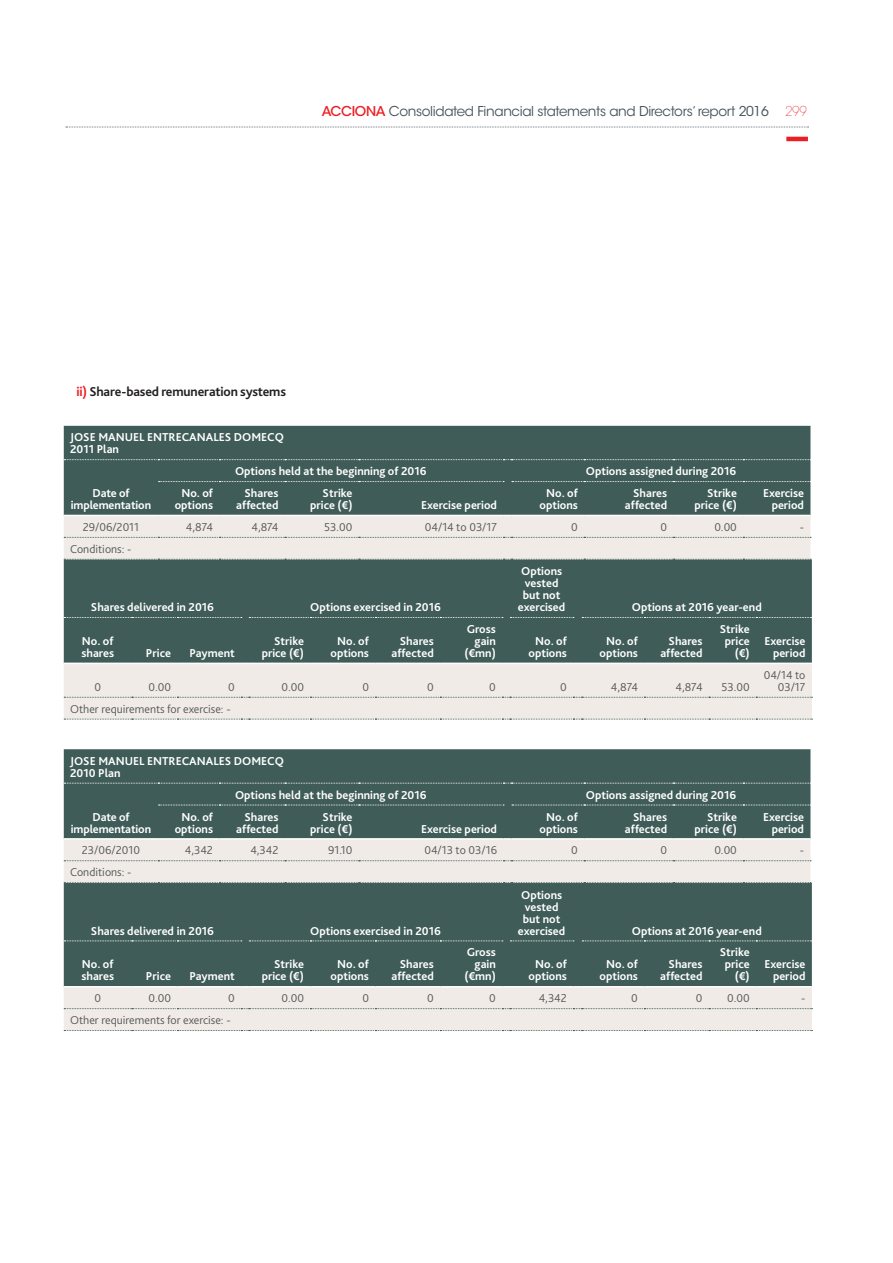
<style>
.page{position:relative;width:893px;height:1263px;background:#fff}
.page>*{position:absolute;margin:0;border:0;box-sizing:border-box;transform-origin:0 0}
.t1{font:13.5px "ITC Avant Garde Std";letter-spacing:-.025em;color:#465259}
.t2{font:700 13.5px "Bliss Pro";letter-spacing:-.01em;color:#231f20}
.t3{font:700 12px/12px "Bliss Pro";color:#fff;text-align:right}
.t4{font:300 12px/12px "Bliss Pro";color:#57585a;text-align:right}
.s1{font-weight:500;color:#ee1d23}
.s2{font-weight:200;color:#ee1d23}
.s3{color:#ee1d23}
</style>
<div class="page">
<hr style="left:786px;top:137px;width:22px;height:4px;background:#ee1d23">
<svg style="left:66px;top:127px;width:742px;height:1px"></svg>
<div style="left:64px;top:426px;width:746px;height:89px;background:#3f5c58"></div>
<svg style="left:64px;top:459px;width:747px;height:1px"></svg>
<svg style="left:159px;top:481px;width:345px;height:1px"></svg>
<svg style="left:512px;top:481px;width:298px;height:1px"></svg>
<svg style="left:64px;top:515px;width:747px;height:45px;background:#ebe7e2"></svg>
<div style="left:64px;top:560px;width:748px;height:103px;background:#3f5c58"></div>
<svg style="left:64px;top:617px;width:178px;height:1px"></svg>
<svg style="left:249px;top:617px;width:254px;height:1px"></svg>
<svg style="left:510px;top:617px;width:64px;height:1px"></svg>
<svg style="left:582px;top:617px;width:230px;height:1px"></svg>
<div style="left:64px;top:664px;width:748px;height:56px;background:#f0ebe6"></div>
<div style="left:64px;top:749px;width:746px;height:89px;background:#3f5c58"></div>
<svg style="left:64px;top:783px;width:747px;height:1px"></svg>
<svg style="left:159px;top:805px;width:345px;height:1px"></svg>
<svg style="left:512px;top:805px;width:299px;height:1px"></svg>
<svg style="left:64px;top:838px;width:747px;height:45px;background:#ece8e3"></svg>
<div style="left:64px;top:883px;width:748px;height:103px;background:#3f5c58"></div>
<svg style="left:64px;top:940px;width:178px;height:1px"></svg>
<svg style="left:249px;top:940px;width:254px;height:1px"></svg>
<svg style="left:510px;top:940px;width:64px;height:1px"></svg>
<svg style="left:582px;top:940px;width:230px;height:1px"></svg>
<svg style="left:64px;top:986px;width:748px;height:45px;background:#ece8e3"></svg>
<p class="t1" style="left:322px;top:103px;width:487px"><span class="s1">ACCIONA</span> Consolidated Financial statements and Directors’ report 2016 <span class="s2">299</span></p>
<p class="t2" style="left:77px;top:383px;width:211px"><span class="s3">ii)</span> Share-based remuneration systems</p>
<p class="t3" style="left:70px;top:431px;width:215px;text-align:left">JOSE MANUEL ENTRECANALES DOMECQ<br>2011 Plan</p>
<p class="t3" style="left:235px;top:465px;width:193px">Options held at the beginning of 2016</p>
<p class="t3" style="left:586px;top:465px;width:152px">Options assigned during 2016</p>
<p class="t3" style="left:71px;top:487px;width:82px;text-align:center">Date of implementation</p>
<p class="t3" style="left:175px;top:487px;width:40px;text-align:center">No. of options</p>
<p class="t3" style="left:236px;top:487px;width:44px">Shares affected</p>
<p class="t3" style="left:310px;top:487px;width:44px">Strike price (€)</p>
<p class="t3" style="left:421px;top:499px;width:78px">Exercise period</p>
<p class="t3" style="left:540px;top:487px;width:40px;text-align:center">No. of options</p>
<p class="t3" style="left:625px;top:487px;width:44px">Shares affected</p>
<p class="t3" style="left:695px;top:487px;width:44px">Strike price (€)</p>
<p class="t3" style="left:763px;top:487px;width:43px">Exercise period</p>
<p class="t4" style="left:83px;top:521px;width:58px">29/06/2011</p>
<p class="t4" style="left:186px;top:521px;width:29px">4,874</p>
<p class="t4" style="left:251px;top:521px;width:29px">4,874</p>
<p class="t4" style="left:324px;top:521px;width:30px">53.00</p>
<p class="t4" style="left:425px;top:521px;width:74px">04/14 to 03/17</p>
<p class="t4" style="left:571px;top:521px;width:8px">0</p>
<p class="t4" style="left:660px;top:521px;width:8px">0</p>
<p class="t4" style="left:714px;top:521px;width:24px">0.00</p>
<p class="t4" style="left:800px;top:521px;width:6px">-</p>
<p class="t4" style="left:70px;top:542px;width:63px">Conditions: -</p>
<p class="t3" style="left:91px;top:601px;width:125px">Shares delivered in 2016</p>
<p class="t3" style="left:310px;top:601px;width:132px">Options exercised in 2016</p>
<p class="t3" style="left:518px;top:565px;width:49px;text-align:center">Options vested but not exercised</p>
<p class="t3" style="left:632px;top:601px;width:131px">Options at 2016 year-end</p>
<p class="t3" style="left:81px;top:635px;width:34px;text-align:left">No. of shares</p>
<p class="t3" style="left:146px;top:647px;width:27px">Price</p>
<p class="t3" style="left:189px;top:647px;width:47px">Payment</p>
<p class="t3" style="left:262px;top:635px;width:44px">Strike price (€)</p>
<p class="t3" style="left:331px;top:635px;width:40px;text-align:center">No. of options</p>
<p class="t3" style="left:392px;top:635px;width:44px">Shares affected</p>
<p class="t3" style="left:465px;top:623px;width:33px">Gross gain (€mn)</p>
<p class="t3" style="left:529px;top:635px;width:40px;text-align:center">No. of options</p>
<p class="t3" style="left:600px;top:635px;width:40px;text-align:center">No. of options</p>
<p class="t3" style="left:660px;top:635px;width:44px">Shares affected</p>
<p class="t3" style="left:720px;top:623px;width:31px">Strike price (€)</p>
<p class="t4" style="left:94px;top:680px;width:8px">0</p>
<p class="t4" style="left:148px;top:680px;width:24px">0.00</p>
<p class="t4" style="left:228px;top:680px;width:8px">0</p>
<p class="t4" style="left:281px;top:680px;width:24px">0.00</p>
<p class="t4" style="left:362px;top:680px;width:8px">0</p>
<p class="t4" style="left:427px;top:680px;width:8px">0</p>
<p class="t4" style="left:489px;top:680px;width:8px">0</p>
<p class="t4" style="left:560px;top:680px;width:8px">0</p>
<p class="t4" style="left:611px;top:680px;width:29px">4,874</p>
<p class="t4" style="left:675px;top:680px;width:29px">4,874</p>
<p class="t4" style="left:721px;top:680px;width:30px">53.00</p>
<p class="t4" style="left:70px;top:702px;width:162px">Other requirements for exercise: -</p>
<p class="t3" style="left:764px;top:635px;width:43px">Exercise period</p>
<p class="t4" style="left:764px;top:668px;width:43px">04/14 to<br>03/17</p>
<p class="t3" style="left:70px;top:754px;width:215px;text-align:left">JOSE MANUEL ENTRECANALES DOMECQ<br>2010 Plan</p>
<p class="t3" style="left:235px;top:788px;width:193px">Options held at the beginning of 2016</p>
<p class="t3" style="left:586px;top:788px;width:152px">Options assigned during 2016</p>
<p class="t3" style="left:71px;top:810px;width:82px;text-align:center">Date of implementation</p>
<p class="t3" style="left:175px;top:810px;width:40px;text-align:center">No. of options</p>
<p class="t3" style="left:236px;top:810px;width:44px">Shares affected</p>
<p class="t3" style="left:310px;top:810px;width:44px">Strike price (€)</p>
<p class="t3" style="left:540px;top:810px;width:40px;text-align:center">No. of options</p>
<p class="t3" style="left:625px;top:810px;width:44px">Shares affected</p>
<p class="t3" style="left:695px;top:810px;width:44px">Strike price (€)</p>
<p class="t3" style="left:763px;top:810px;width:43px">Exercise period</p>
<p class="t3" style="left:421px;top:822px;width:78px">Exercise period</p>
<p class="t4" style="left:82px;top:844px;width:60px">23/06/2010</p>
<p class="t4" style="left:185px;top:844px;width:30px">4,342</p>
<p class="t4" style="left:250px;top:844px;width:30px">4,342</p>
<p class="t4" style="left:328px;top:844px;width:26px">91.10</p>
<p class="t4" style="left:424px;top:844px;width:74px">04/13 to 03/16</p>
<p class="t4" style="left:571px;top:844px;width:8px">0</p>
<p class="t4" style="left:660px;top:844px;width:8px">0</p>
<p class="t4" style="left:714px;top:844px;width:24px">0.00</p>
<p class="t4" style="left:800px;top:844px;width:6px">-</p>
<p class="t4" style="left:70px;top:866px;width:63px">Conditions: -</p>
<p class="t3" style="left:91px;top:924px;width:125px">Shares delivered in 2016</p>
<p class="t3" style="left:310px;top:924px;width:132px">Options exercised in 2016</p>
<p class="t3" style="left:518px;top:888px;width:49px;text-align:center">Options vested but not exercised</p>
<p class="t3" style="left:632px;top:924px;width:131px">Options at 2016 year-end</p>
<p class="t3" style="left:81px;top:958px;width:34px;text-align:left">No. of shares</p>
<p class="t3" style="left:146px;top:970px;width:27px">Price</p>
<p class="t3" style="left:189px;top:970px;width:47px">Payment</p>
<p class="t3" style="left:262px;top:958px;width:44px">Strike price (€)</p>
<p class="t3" style="left:331px;top:958px;width:40px;text-align:center">No. of options</p>
<p class="t3" style="left:392px;top:958px;width:44px">Shares affected</p>
<p class="t3" style="left:465px;top:946px;width:33px">Gross gain (€mn)</p>
<p class="t3" style="left:529px;top:958px;width:40px;text-align:center">No. of options</p>
<p class="t3" style="left:600px;top:958px;width:40px;text-align:center">No. of options</p>
<p class="t3" style="left:660px;top:958px;width:44px">Shares affected</p>
<p class="t3" style="left:720px;top:946px;width:31px">Strike price (€)</p>
<p class="t3" style="left:764px;top:958px;width:43px">Exercise period</p>
<p class="t4" style="left:94px;top:992px;width:8px">0</p>
<p class="t4" style="left:148px;top:992px;width:24px">0.00</p>
<p class="t4" style="left:228px;top:992px;width:8px">0</p>
<p class="t4" style="left:281px;top:992px;width:24px">0.00</p>
<p class="t4" style="left:362px;top:992px;width:8px">0</p>
<p class="t4" style="left:427px;top:992px;width:8px">0</p>
<p class="t4" style="left:489px;top:992px;width:8px">0</p>
<p class="t4" style="left:539px;top:992px;width:30px">4,342</p>
<p class="t4" style="left:631px;top:992px;width:8px">0</p>
<p class="t4" style="left:696px;top:992px;width:8px">0</p>
<p class="t4" style="left:727px;top:992px;width:24px">0.00</p>
<p class="t4" style="left:801px;top:992px;width:6px">-</p>
<p class="t4" style="left:70px;top:1014px;width:162px">Other requirements for exercise: -</p>
</div>
